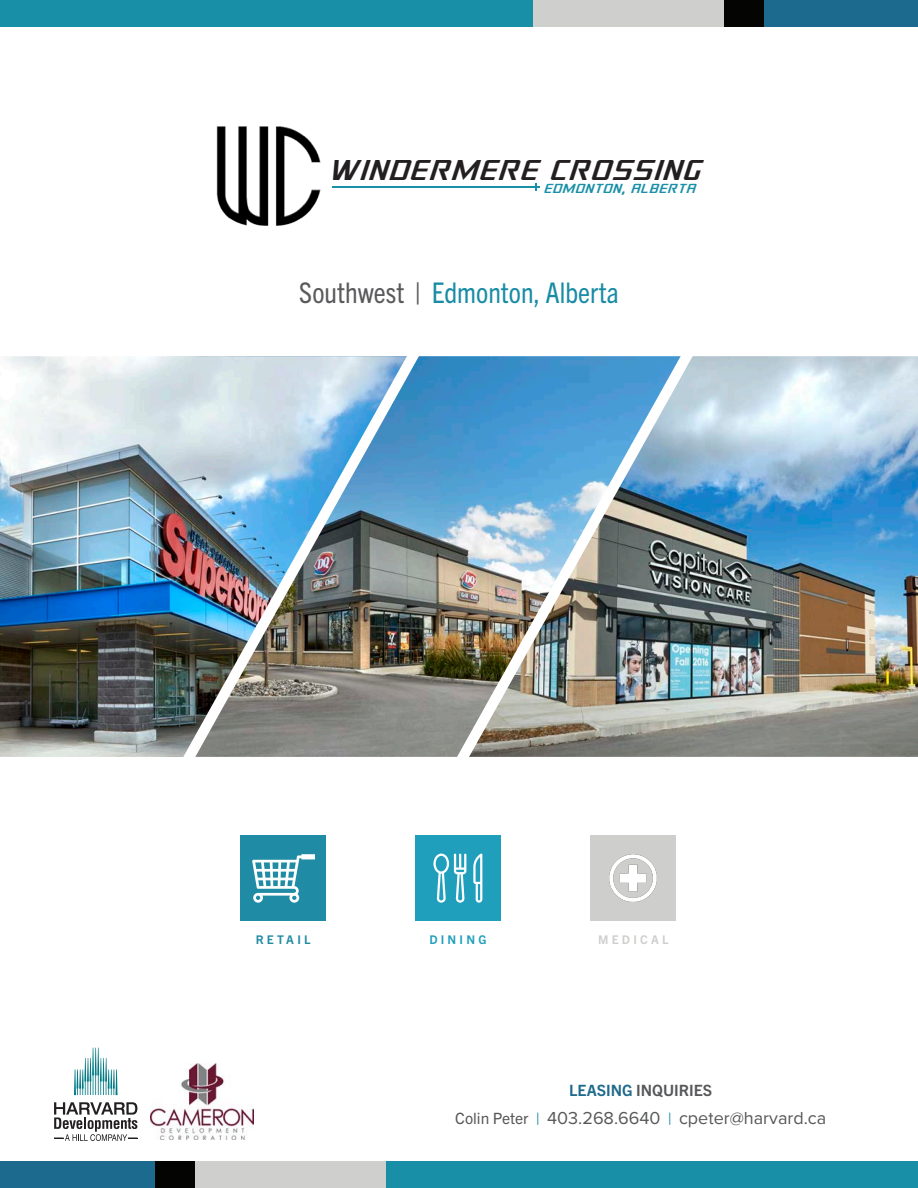
<style>
.page{position:relative;width:918px;height:1188px;background:#fff}
.page>*{position:absolute;margin:0;border:0;box-sizing:border-box;transform-origin:0 0}
.t1{font:condensed 28.5px "Trade Gothic Next LT Pro";color:#198ca5}
.t2{font:italic 26.1px "Crixus Expanded";color:#231f20}
.t3{font:18px "Proxima Nova";color:#57585a}
.t4{font:700 15.6px "Trade Gothic Next LT Pro";color:#57585a}
.t5{font:italic 12px "Crixus Expanded";color:#1990a8}
.t6{font:700 12px "Trade Gothic Next LT Pro";letter-spacing:.27em;color:#cececd}
.t7{font:700 12px "Trade Gothic Next LT Pro";letter-spacing:.27em;color:#208ba4}
.t8{font:700 12px "Trade Gothic Next LT Pro";letter-spacing:.27em;color:#209fbc}
.s1{color:#5a595b}
.s2{color:#206a8c}
.s3{font-family:"Trade Gothic Next LT Pro";font-size:15.6px}
.s4{font-family:"Trade Gothic Next LT Pro";font-size:15.6px;color:#208aa2}
</style>
<div class="page">
<svg style="left:54px;top:1102px;width:83px;height:39px"></svg>
<svg style="left:74px;top:1048px;width:44px;height:47px"></svg>
<div style="left:241px;top:836px;width:85px;height:85px;background:#208ba4"></div>
<svg style="left:252px;top:854px;width:62px;height:49px"></svg>
<div style="left:415px;top:836px;width:85px;height:85px;background:#209fbc"></div>
<svg style="left:473px;top:854px;width:9px;height:49px"></svg>
<svg style="left:433px;top:854px;width:33px;height:49px"></svg>
<img style="left:150px;top:1064px;width:103px;height:75px">
<img style="left:0;top:356px;width:156px;height:401px">
<img style="left:708px;top:356px;width:210px;height:401px">
<img style="left:156px;top:356px;width:274px;height:401px">
<img style="left:430px;top:356px;width:278px;height:401px">
<div style="left:0;top:0;width:533px;height:27px;background:#198fa7"></div>
<div style="left:606px;top:0;width:160px;height:27px;background:#040503"></div>
<div style="left:533px;top:0;width:190px;height:27px;background:#cfcfcd"></div>
<div style="left:765px;top:0;width:153px;height:27px;background:#1c6b8e"></div>
<div style="left:386px;top:1161px;width:532px;height:27px;background:#198fa7"></div>
<div style="left:153px;top:1161px;width:160px;height:27px;background:#040503"></div>
<div style="left:196px;top:1161px;width:190px;height:27px;background:#cfcfcd"></div>
<div style="left:0;top:1161px;width:154px;height:27px;background:#1c6b8e"></div>
<div style="left:590px;top:836px;width:85px;height:85px;background:#cececd"></div>
<img style="left:609px;top:854px;width:48px;height:48px">
<hr style="left:332px;top:186px;width:208px;height:2px;background:#1990a8">
<svg style="left:535px;top:183px;width:2px;height:8px"></svg>
<img style="left:216px;top:126px;width:105px;height:100px">
<h2 class="t2" style="left:327px;top:153px;width:375px">WINDERMERE CROSSING</h2>
<p class="t5" style="left:544px;top:181px;width:154px">EDMONTON, ALBERTA</p>
<p class="t1" style="left:299px;top:274px;width:321px"><span class="s1">Southwest |</span> Edmonton, Alberta</p>
<p class="t7" style="left:256px;top:931px;width:56px">RETAIL</p>
<p class="t8" style="left:429px;top:931px;width:59px">DINING</p>
<p class="t6" style="left:598px;top:931px;width:72px">MEDICAL</p>
<p class="t4" style="left:569px;top:1079px;width:144px"><span class="s2">LEASING</span> INQUIRIES</p>
<p class="t3" style="left:455px;top:1105px;width:372px"><span class="s3">Colin Peter</span> <span class="s4">|</span> 403.268.6640 <span class="s4">|</span> cpeter@harvard.ca</p>
</div>
